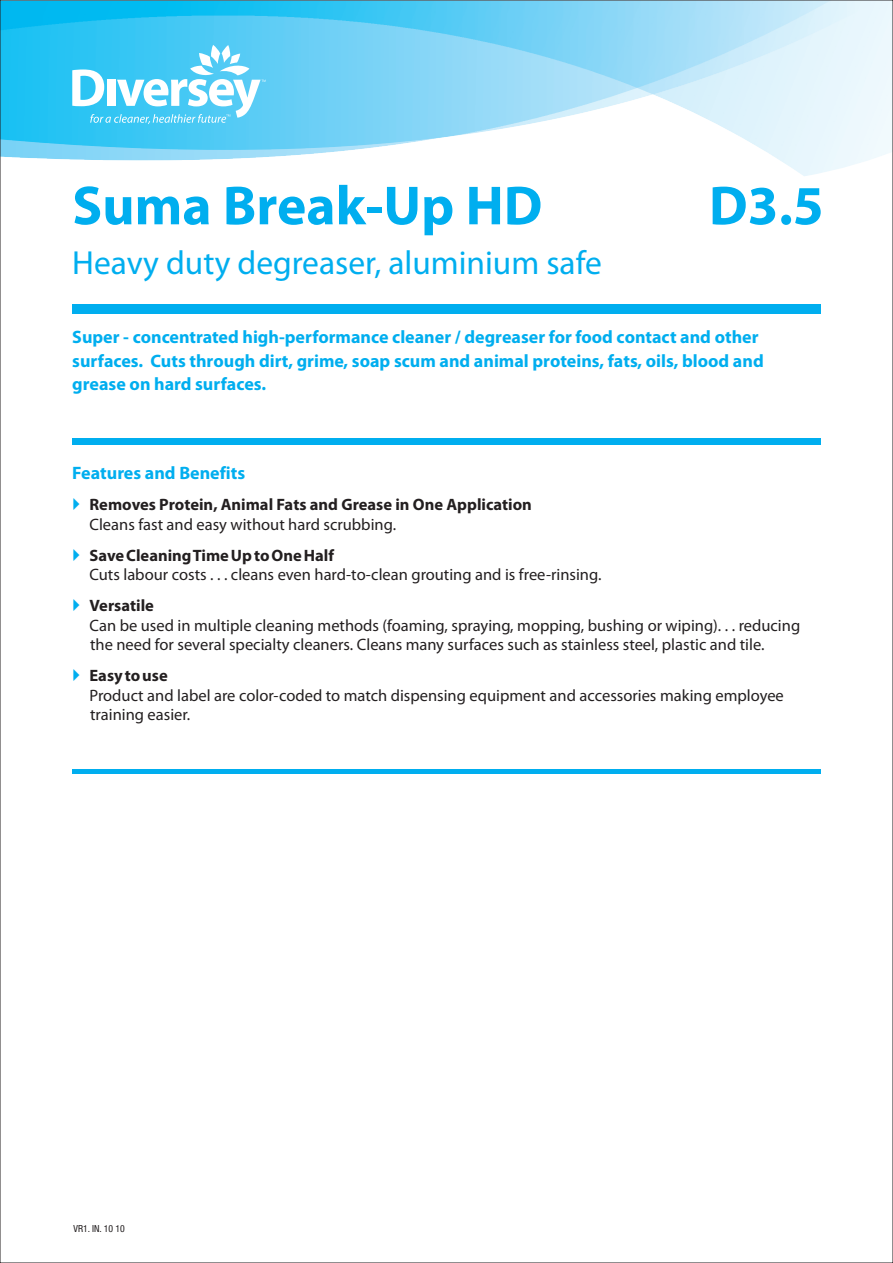
<style>
.page{position:relative;width:893px;height:1263px;background:#fff}
.page>*{position:absolute;margin:0;border:0;box-sizing:border-box;transform-origin:0 0}
.t1{font:700 55.5px "Myriad Pro";color:#00aeef}
.t2{font:33.45px "Myriad Pro";color:#00aeef}
.t3{font:700 18px/23.4px "Myriad Pro";color:#00aeef}
.t4{font:16.5px/19.2px "Myriad Pro";color:#231f20}
.t5{font:700 16.5px "Myriad Pro";color:#231f20}
.t6{font:condensed 9.75px "Helvetica Neue LT Pro";color:#231f20}
</style>
<div class="page">
<img style="left:2px;top:2px;width:875px;height:171px">
<svg style="left:72px;top:45px;width:194px;height:79px"></svg>
<div style="left:72px;top:305px;width:749px;height:9px;background:#00aeef"></div>
<div style="left:72px;top:439px;width:749px;height:6px;background:#00aeef"></div>
<hr style="left:72px;top:769px;width:749px;height:4px;background:#00aeef">
<h1 class="t1" style="left:72px;top:183px;width:472px">Suma Break-Up HD</h1>
<h1 class="t1" style="left:709px;top:183px;width:116px">D3.5</h1>
<h2 class="t2" style="left:72px;top:249px;width:531px">Heavy duty degreaser, aluminium safe</h2>
<p class="t3" style="left:72px;top:327px;width:693px">Super - concentrated high-performance cleaner / degreaser for food contact and other surfaces. Cuts through dirt, grime, soap scum and animal proteins, fats, oils, blood and grease on hard surfaces.</p>
<p class="t3" style="left:72px;top:463px;width:174px">Features and Benefits</p>
<p class="t5" style="left:89px;top:498px;width:444px">Removes Protein, Animal Fats and Grease in One Application</p>
<p class="t4" style="left:89px;top:516px;width:308px">Cleans fast and easy without hard scrubbing.</p>
<p class="t5" style="left:89px;top:548px;width:246px">Save Cleaning Time Up to One Half</p>
<p class="t4" style="left:89px;top:567px;width:513px">Cuts labour costs . . . cleans even hard-to-clean grouting and is free-rinsing.</p>
<p class="t5" style="left:89px;top:599px;width:66px">Versatile</p>
<p class="t4" style="left:89px;top:617px;width:712px">Can be used in multiple cleaning methods (foaming, spraying, mopping, bushing or wiping). . . reducing the need for several specialty cleaners. Cleans many surfaces such as stainless steel, plastic and tile.</p>
<p class="t5" style="left:89px;top:668px;width:80px">Easy to use</p>
<p class="t4" style="left:89px;top:687px;width:696px">Product and label are color-coded to match dispensing equipment and accessories making employee training easier.</p>
<p class="t6" style="left:74px;top:1225px;width:53px">VR1. IN. 10 10</p>
</div>
